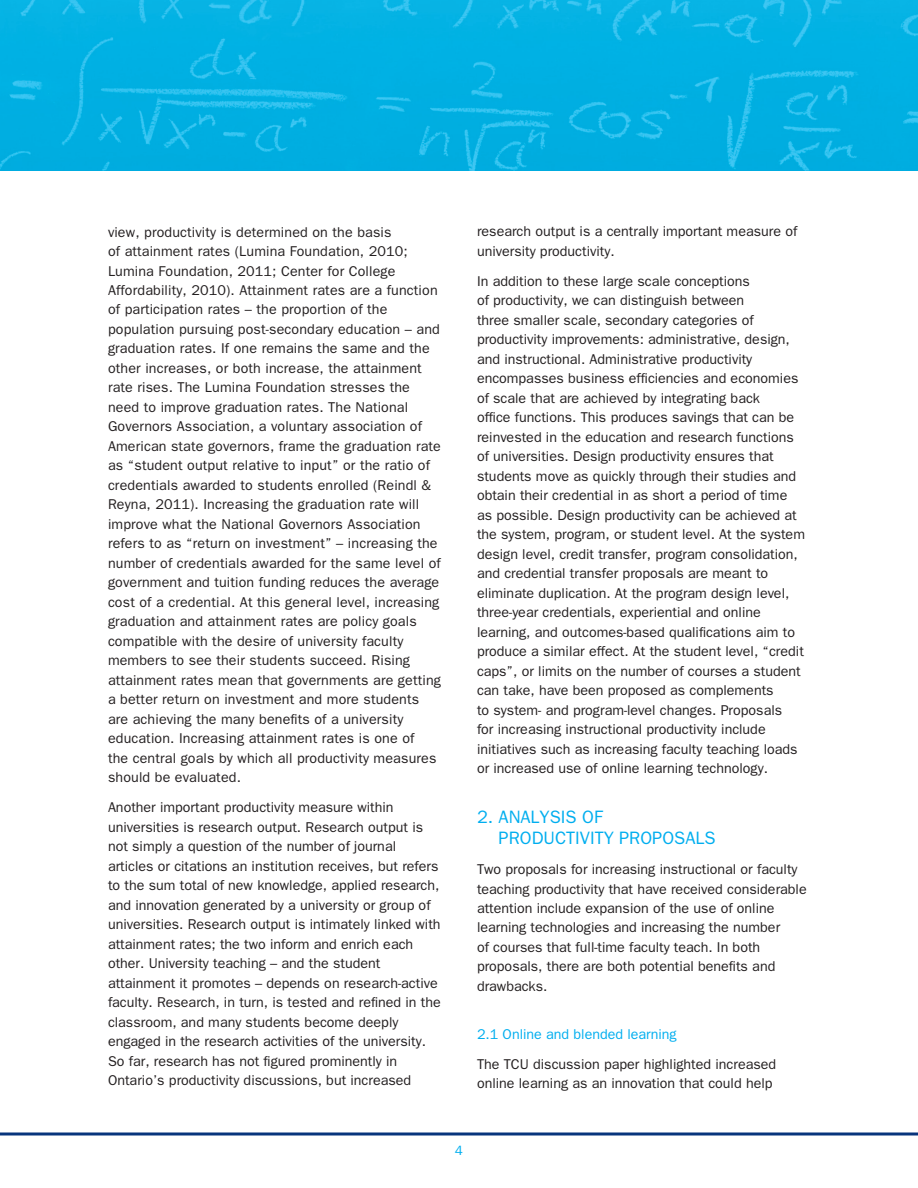
<style>
.page{position:relative;width:918px;height:1188px;background:#fff}
.page>*{position:absolute;margin:0;border:0;box-sizing:border-box;transform-origin:0 0}
.t1{font:18px "Franklin Gothic";color:#00aeef}
.t2{font:14.25px/19.5px "Franklin Gothic";color:#231f20}
.t3{font:14.25px "Franklin Gothic";color:#00aeef}
.t4{font:13.5px "Franklin Gothic";color:#00aeef}
</style>
<div class="page">
<svg style="left:0;top:1132px;width:918px;height:4px"></svg>
<img style="left:0;top:0;width:918px;height:171px">
<p class="t2" style="left:108px;top:222px;width:335px">view, productivity is determined on the basis<br>of attainment rates (Lumina Foundation, 2010; Lumina Foundation, 2011; Center for College Affordability, 2010). Attainment rates are a function of participation rates – the proportion of the population pursuing post-secondary education – and graduation rates. If one remains the same and the other increases, or both increase, the attainment rate rises. The Lumina Foundation stresses the need to improve graduation rates. The N ational Governors Association, a voluntary association of American state governors, frame the graduation rate as “student output relative to input” or the ratio of credentials awarded to students enrolled (Reindl &amp; Reyna, 2011). Increasing the graduation rate will improve what the National Governors Association refers to as “return on investment” – increasing the number of credentials awarded for the same level of government and tuition funding reduces the average cost of a credential. At this general level, increasing graduation and attainment rates are policy goals compatible with the desire of university faculty members to see their students succeed. Rising attainment rates mean that governments are getting a better return on investment and more students are achieving the many benefits of a university education. Increasing attainment rates is one of<br>the central goals by which all productivity measures should be evaluated.</p>
<p class="t2" style="left:108px;top:797px;width:334px">Another important productivity measure within universities is research output. Research output is not simply a question of the number of journal articles or citations an institution receives, but refers to the sum total of new knowledge, applied research, and innovation generated by a university or group of universities. Research output is intimately linked with attainment rates; the two inform and enrich each other. University teaching – and the student attainment it promotes – depends on research-active faculty. Research, in turn, is tested and refined in the classroom, and many students become deeply engaged in the research activities of the university.<br>So far, research has not figured prominently in Ontario’s productivity discussions, but increased</p>
<p class="t2" style="left:477px;top:221px;width:322px">research output is a centrally important measure of university productivity.</p>
<p class="t2" style="left:477px;top:271px;width:330px">In addition to these large scale conceptions<br>of productivity, we can distinguish between<br>three smaller scale, secondary categories of productivity improvements: administrative, design, and instructional. Administrative productivity encompasses business efficiencies and economies of scale that are achieved by integrating back<br>office functions. This produces savings that can be reinvested in the education and research functions of universities. Design productivity ensures that students move as quickly through their studies and obtain their credential in as short a period of time as possible. Design productivity can be achieved at the system, program, or student level. At the system design level, credit transfer, program consolidation, and credential transfer proposals are meant to eliminate duplication. At the program design level, three-year credentials, experiential and online learning, and outcomes-based qualifications aim to produce a similar effect. At the student level, “credit caps”, or limits on the number of courses a student can take, have been proposed as complements<br>to system- and program-level changes. Proposals<br>for increasing instructional productivity include initiatives such as increasing faculty teaching loads or increased use of online learning technology.</p>
<p class="t1" style="left:477px;top:807px;width:83px">2. Analysis</p>
<p class="t1" style="left:582px;top:807px;width:12px">of</p>
<p class="t1" style="left:499px;top:828px;width:55px">producti</p>
<p class="t1" style="left:580px;top:828px;width:73px">vity proposals</p>
<p class="t2" style="left:477px;top:859px;width:331px">Two proposals for increasing instructional or faculty teaching productivity that have received considerable attention include expansion of the use of online learning technologies and increasing the number<br>of courses that full-time faculty teach. In both proposals, there are both potential benefits and drawbacks.</p>
<p class="t3" style="left:477px;top:1026px;width:201px">2.1 Online and blended learning</p>
<p class="t2" style="left:477px;top:1054px;width:301px">The TCU discussion paper highlighted increased online learning as an innovation that could help</p>
<p class="t4" style="left:455px;top:1143px;width:10px">4</p>
</div>
